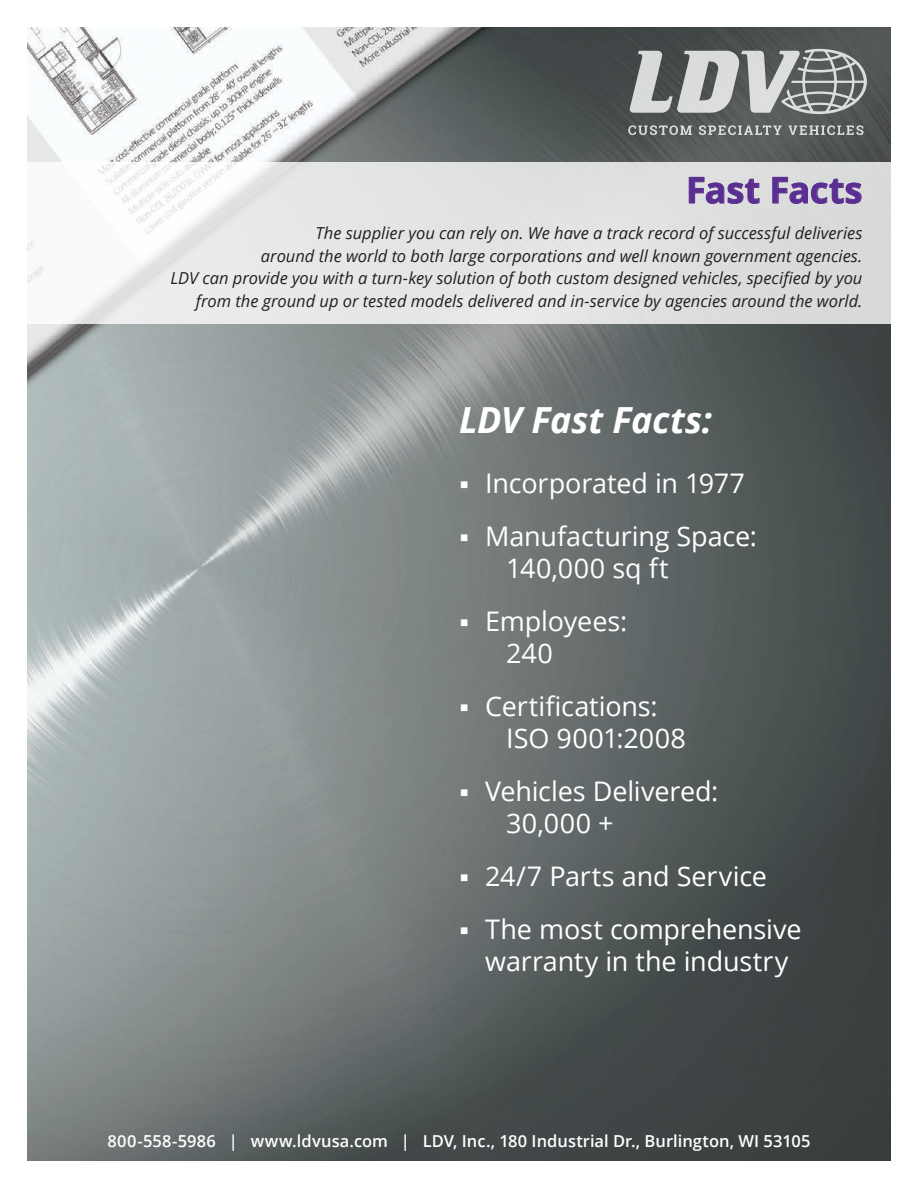
<style>
.page{position:relative;width:918px;height:1188px;background:#fff}
.page>*{position:absolute;margin:0;border:0;box-sizing:border-box;transform-origin:0 0}
.t1{font:italic 700 36px "Open Sans";letter-spacing:-.005em;color:#fff}
.t2{font:700 36px "Open Sans";color:#5b2e91}
.t3{font:27px/52.7px "Open Sans";letter-spacing:-.005em;color:#fff}
.t4{font:italic 16.5px/22.5px "Open Sans";color:#231f20;text-align:right}
.t5{font:600 16.5px "Open Sans";letter-spacing:.005em;color:#fff}
</style>
<div class="page">
<img style="left:27px;top:27px;width:864px;height:1134px">
<svg style="left:27px;top:162px;width:864px;height:162px;fill:#e4e5e5"></svg>
<svg style="left:689px;top:177px;width:70px;height:27px;background:#c4bccf"></svg>
<svg style="left:772px;top:177px;width:90px;height:27px;background:#c1bacc"></svg>
<svg style="left:629px;top:49px;width:238px;height:65px;background:#949796"></svg>
<svg style="left:628px;top:125px;width:64px;height:10px"></svg>
<svg style="left:699px;top:125px;width:83px;height:10px"></svg>
<svg style="left:788px;top:125px;width:76px;height:10px"></svg>
<svg style="left:461px;top:482px;width:6px;height:6px"></svg>
<svg style="left:461px;top:534px;width:6px;height:7px"></svg>
<svg style="left:461px;top:619px;width:6px;height:7px"></svg>
<svg style="left:461px;top:704px;width:6px;height:7px"></svg>
<svg style="left:461px;top:789px;width:6px;height:7px"></svg>
<svg style="left:461px;top:874px;width:6px;height:7px"></svg>
<svg style="left:461px;top:927px;width:6px;height:7px"></svg>
<h1 class="t2" style="left:686px;top:165px;width:178px">Fast Facts</h1>
<p class="t4" style="left:170px;top:221px;width:694px">The supplier you can rely on. We have a track record of successful deliveries<br>around the world to both large corporations and well known government agencies.<br>LDV can provide you with a turn-key solution of both custom designed vehicles, specified by you from the ground up or tested models delivered and in-service by agencies around the world.</p>
<h1 class="t1" style="left:459px;top:394px;width:255px">LDV Fast Facts:</h1>
<h2 class="t3" style="left:485px;top:456px;width:273px">Incorporated in 1977<br>Manufacturing Space:</h2>
<h2 class="t3" style="left:485px;top:541px;width:185px;text-indent:21px">140,000 sq ft<br>Employees:</h2>
<h2 class="t3" style="left:485px;top:626px;width:174px;text-indent:21px">240<br>Certifications:</h2>
<h2 class="t3" style="left:485px;top:711px;width:235px;text-align:center">ISO 9001:2008<br>Vehicles Delivered:</h2>
<h2 class="t3" style="left:485px;top:797px;width:318px;text-indent:21px">30,000 +<br>24/7 Parts and Service<br>The most comprehensive</h2>
<h2 class="t3" style="left:485px;top:934px;width:305px">warranty in the industry</h2>
<p class="t5" style="left:108px;top:1129px;width:704px">800-558-5986 | www.ldvusa.com | LDV, Inc., 180 Industrial Dr., Burlington, WI 53105</p>
</div>
